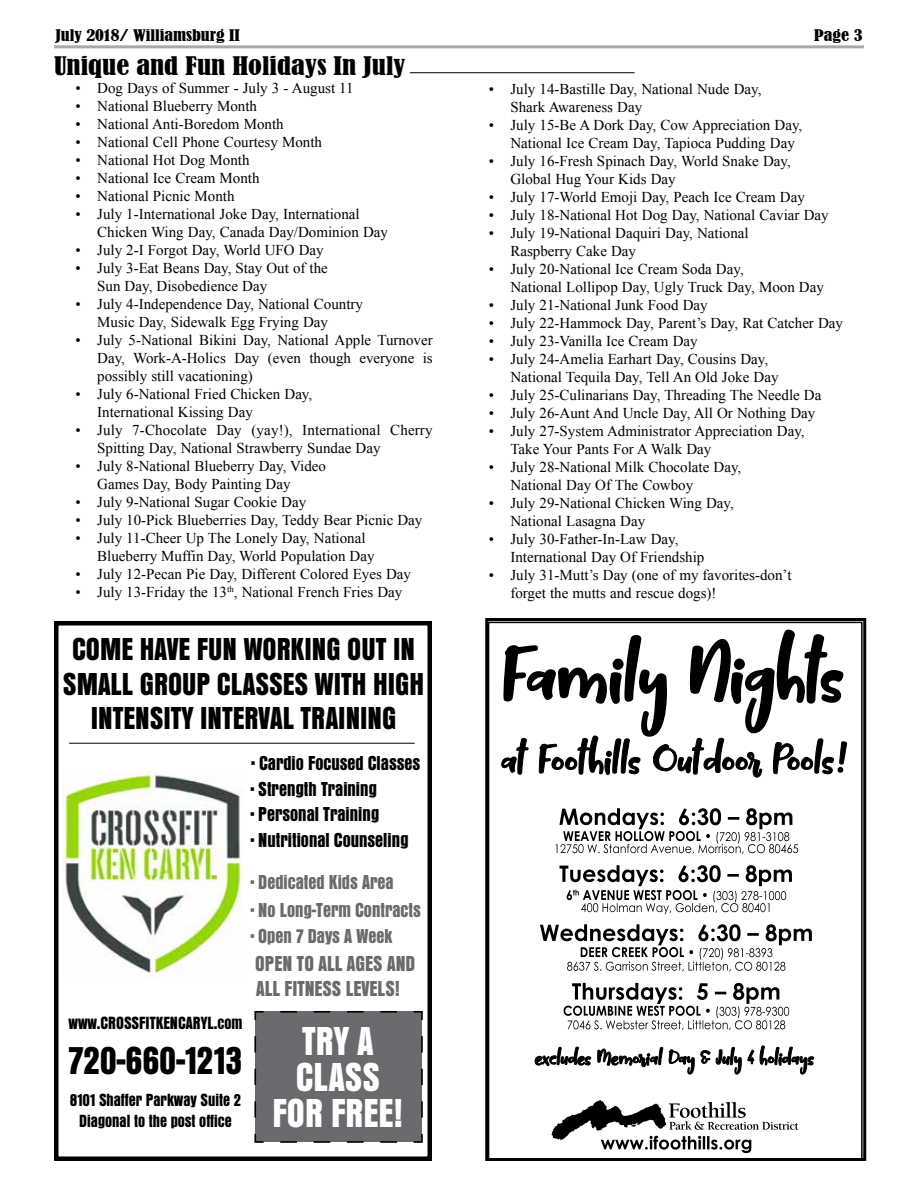
<style>
.page{position:relative;width:918px;height:1188px;background:#fff}
.page>*{position:absolute;margin:0;border:0;box-sizing:border-box;transform-origin:0 0}
.t1{font:42px/36px "Anzeigen Grotesk EF";color:#fff;text-align:center}
.t2{font:41.55px "Anzeigen Grotesk EF";color:#000}
.t3{font:33px/34.5px "Anzeigen Grotesk EF";color:#000;text-align:center}
.t4{font:condensed 24px "Bernard";color:#000;scale:1.2 1}
.t5{font:22.5px/24px "Anzeigen Grotesk EF";color:#696a6d}
.t6{font:21px "Anzeigen Grotesk EF";color:#000}
.t7{font:21px "Anzeigen Grotesk EF";color:#696a6d}
.t8{font:18.45px "Anzeigen Grotesk EF";color:#000}
.t9{font:18.3px/20.7px "Anzeigen Grotesk EF";color:#000;text-align:center}
.t10{font:15px/18px "Times New Roman";color:#000}
.t11{font:condensed 15px "Bernard";color:#000;scale:1.2 1}
</style>
<div class="page">
<hr style="left:54px;top:45px;width:810px;height:3px;background:#a7a9ac">
<hr style="left:410px;top:72px;width:224px;height:1px;background:#000">
<div style="left:54px;top:621px;width:378px;height:540px;border:4px solid #000"></div>
<img style="left:63px;top:772px;width:180px;height:205px">
<div style="left:254px;top:1011px;width:169px;height:132px;background:#696a6d"></div>
<hr style="left:69px;top:743px;width:346px;height:1px;background:#000">
<svg style="left:552px;top:1100px;width:246px;height:53px"></svg>
<svg style="left:564px;top:983px;width:225px;height:47px"></svg>
<svg style="left:540px;top:924px;width:272px;height:48px"></svg>
<svg style="left:560px;top:865px;width:232px;height:49px"></svg>
<svg style="left:555px;top:808px;width:243px;height:46px"></svg>
<svg style="left:501px;top:629px;width:347px;height:149px"></svg>
<svg style="left:534px;top:1045px;width:281px;height:29px"></svg>
<div style="left:485px;top:618px;width:381px;height:543px;border:3px solid #000"></div>
<p class="t11" style="left:56px;top:26px;width:155px">July 2018/ Williamsburg II</p>
<p class="t11" style="left:814px;top:26px;width:42px">Page 3</p>
<h3 class="t4" style="left:54px;top:52px;width:294px">Unique and Fun Holidays In July</h3>
<p class="t10" style="left:76px;top:79px;width:280px">• Dog Days of Summer - July 3 - August 11</p>
<p class="t10" style="left:76px;top:97px;width:183px">• National Blueberry Month</p>
<p class="t10" style="left:76px;top:115px;width:210px">• National Anti-Boredom Month</p>
<p class="t10" style="left:76px;top:133px;width:248px">• National Cell Phone Courtesy Month</p>
<p class="t10" style="left:76px;top:151px;width:175px">• National Hot Dog Month</p>
<p class="t10" style="left:76px;top:169px;width:185px">• National Ice Cream Month</p>
<p class="t10" style="left:76px;top:187px;width:160px">• National Picnic Month</p>
<p class="t10" style="left:97px;top:205px;width:292px;text-indent:-22px">• July 1-International Joke Day, International<br>Chicken Wing Day, Canada Day/Dominion Day</p>
<p class="t10" style="left:76px;top:241px;width:250px">• July 2-I Forgot Day, World UFO Day</p>
<p class="t10" style="left:97px;top:259px;width:232px;text-indent:-22px">• July 3-Eat Beans Day, Stay Out of the<br>Sun Day, Disobedience Day</p>
<p class="t10" style="left:97px;top:295px;width:267px;text-indent:-22px">• July 4-Independence Day, National Country<br>Music Day, Sidewalk Egg Frying Day</p>
<p class="t10" style="left:97px;top:331px;width:337px;text-align:justify;text-indent:-22px">• July 5-National Bikini Day, National Apple Turnover Day, Work-A-Holics Day (even though everyone is possibly still vacationing)</p>
<p class="t10" style="left:97px;top:385px;width:217px;text-indent:-22px">• July 6-National Fried Chicken Day,<br>International Kissing Day</p>
<p class="t10" style="left:97px;top:421px;width:337px;text-indent:-22px">• July 7-Chocolate Day (yay!), International Cherry<br>Spitting Day, National Strawberry Sundae Day</p>
<p class="t10" style="left:97px;top:457px;width:230px;text-indent:-22px">• July 8-National Blueberry Day, Video<br>Games Day, Body Painting Day</p>
<p class="t10" style="left:76px;top:493px;width:232px">• July 9-National Sugar Cookie Day</p>
<p class="t10" style="left:76px;top:511px;width:348px">• July 10-Pick Blueberries Day, Teddy Bear Picnic Day</p>
<p class="t10" style="left:97px;top:529px;width:279px;text-indent:-22px">• July 11-Cheer Up The Lonely Day, National<br>Blueberry Muffin Day, World Population Day</p>
<p class="t10" style="left:76px;top:565px;width:337px">• July 12-Pecan Pie Day, Different Colored Eyes Day</p>
<p class="t10" style="left:76px;top:583px;width:328px">• July 13-Friday the 13<sup>th</sup>, National French Fries Day</p>
<h3 class="t3" style="left:63px;top:632px;width:363px">COME HAVE FUN WORKING OUT IN<br>SMALL GROUP CLASSES WITH HIGH<br>INTENSITY INTERVAL TRAINING</h3>
<p class="t8" style="left:68px;top:1014px;width:176px">www.CROSSFITKENCARYL.com</p>
<h2 class="t2" style="left:69px;top:1038px;width:175px">720-660-1213</h2>
<p class="t9" style="left:70px;top:1089px;width:173px">8101 Shaffer Parkway Suite 2<br>Diagonal to the post office</p>
<h3 class="t6" style="left:252px;top:753px;width:170px">• Cardio Focused Classes</h3>
<h3 class="t6" style="left:251px;top:778px;width:128px">• Strength Training</h3>
<h3 class="t6" style="left:251px;top:804px;width:130px">• Personal Training</h3>
<h3 class="t6" style="left:251px;top:829px;width:159px">• Nutritional Counseling</h3>
<h3 class="t7" style="left:251px;top:871px;width:144px">• Dedicated Kids Area</h3>
<h3 class="t7" style="left:251px;top:900px;width:172px">• No Long-Term Contracts</h3>
<h3 class="t7" style="left:251px;top:925px;width:143px">• Open 7 Days A Week</h3>
<h3 class="t5" style="left:255px;top:952px;width:162px">OPEN TO ALL AGES AND<br>ALL FITNESS LEVELS!</h3>
<h1 class="t1" style="left:272px;top:1023px;width:132px">TRY A<br>CLASS<br>FOR FREE!</h1>
<p class="t10" style="left:510px;top:79px;width:253px;text-indent:-22px">• July 14-Bastille Day, National Nude Day,<br>Shark Awareness Day</p>
<p class="t10" style="left:510px;top:115px;width:293px;text-indent:-22px">• July 15-Be A Dork Day, Cow Appreciation Day,<br>National Ice Cream Day, Tapioca Pudding Day</p>
<p class="t10" style="left:510px;top:151px;width:282px;text-indent:-22px">• July 16-Fresh Spinach Day, World Snake Day,<br>Global Hug Your Kids Day</p>
<p class="t10" style="left:489px;top:187px;width:318px">• July 17-World Emoji Day, Peach Ice Cream Day</p>
<p class="t10" style="left:489px;top:205px;width:341px">• July 18-National Hot Dog Day, National Caviar Day</p>
<p class="t10" style="left:510px;top:223px;width:240px;text-indent:-22px">• July 19-National Daquiri Day, National<br>Raspberry Cake Day</p>
<p class="t10" style="left:510px;top:259px;width:315px;text-indent:-22px">• July 20-National Ice Cream Soda Day,<br>National Lollipop Day, Ugly Truck Day, Moon Day</p>
<p class="t10" style="left:489px;top:295px;width:220px">• July 21-National Junk Food Day</p>
<p class="t10" style="left:489px;top:313px;width:356px">• July 22-Hammock Day, Parent’s Day, Rat Catcher Day</p>
<p class="t10" style="left:489px;top:331px;width:210px">• July 23-Vanilla Ice Cream Day</p>
<p class="t10" style="left:510px;top:349px;width:270px;text-indent:-22px">• July 24-Amelia Earhart Day, Cousins Day,<br>National Tequila Day, Tell An Old Joke Day</p>
<p class="t10" style="left:489px;top:385px;width:334px">• July 25-Culinarians Day, Threading The Needle Da</p>
<p class="t10" style="left:489px;top:403px;width:328px">• July 26-Aunt And Uncle Day, All Or Nothing Day</p>
<p class="t10" style="left:510px;top:421px;width:296px;text-indent:-22px">• July 27-System Administrator Appreciation Day,<br>Take Your Pants For A Walk Day</p>
<p class="t10" style="left:510px;top:457px;width:232px;text-indent:-22px">• July 28-National Milk Chocolate Day,<br>National Day Of The Cowboy</p>
<p class="t10" style="left:510px;top:493px;width:225px;text-indent:-22px">• July 29-National Chicken Wing Day,<br>National Lasagna Day</p>
<p class="t10" style="left:510px;top:529px;width:195px;text-indent:-22px">• July 30-Father-In-Law Day,<br>International Day Of Friendship</p>
<p class="t10" style="left:510px;top:565px;width:283px;text-indent:-22px">• July 31-Mutt’s Day (one of my favorites-don’t forget the mutts and rescue dogs)!</p>
</div>
